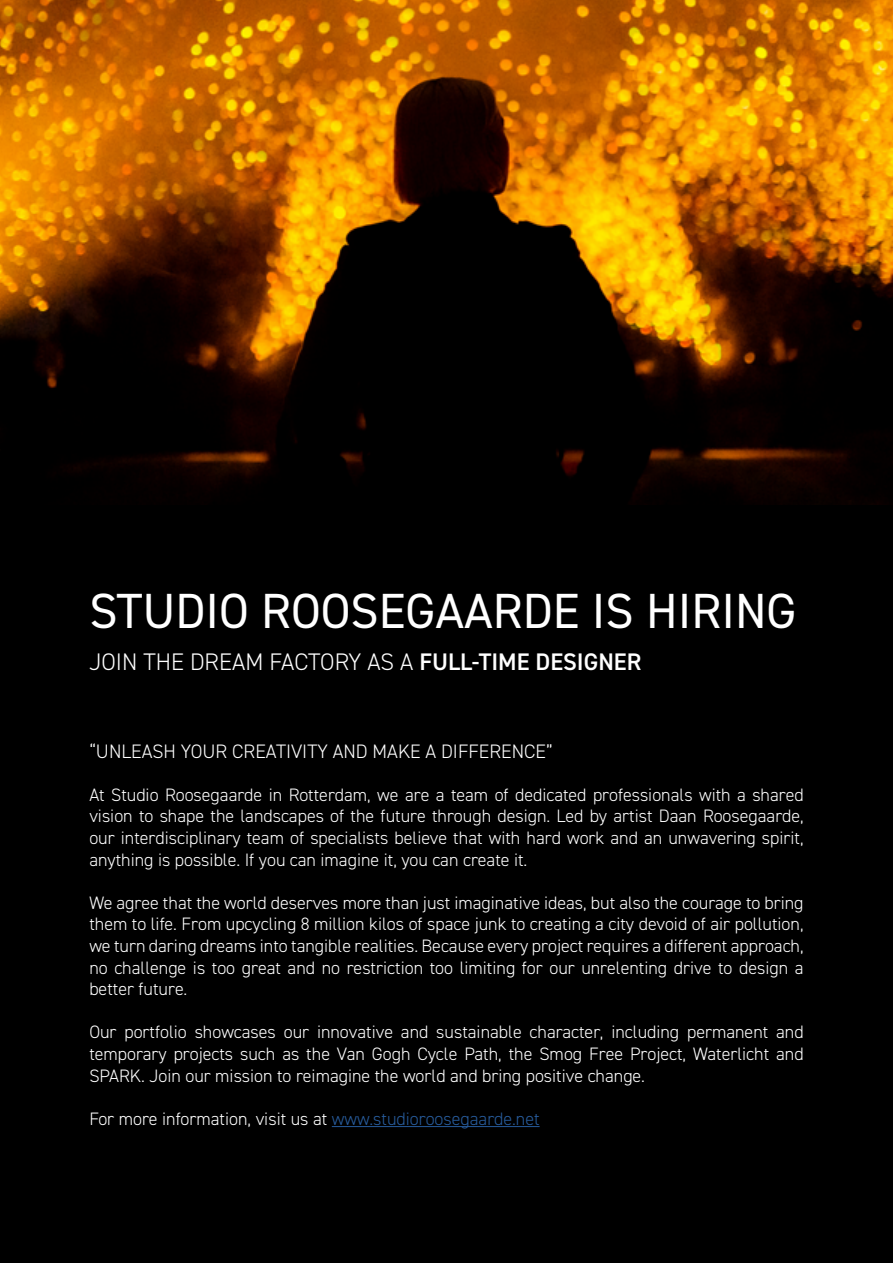
<style>
.page{position:relative;width:893px;height:1263px;background:#fff}
.page>*{position:absolute;margin:0;border:0;box-sizing:border-box;transform-origin:0 0}
.t1{font:49.5px "DIN2014";color:#fff}
.t2{font:300 24px "DIN2014";color:#fff}
.t3{font:300 19.5px "DIN2014";color:#fff}
.t4{font:300 18px/21.6px "DIN2014";color:#fff;text-align:justify}
.s1{font-weight:600}
.s2{color:#275b9b}
</style>
<div class="page">
<div style="left:0;top:504px;width:893px;height:759px;background:#000"></div>
<img style="left:0;top:0;width:893px;height:504px">
<hr style="left:332px;top:1126px;width:208px;height:1px;background:#275b9b">
<h1 class="t1" style="left:89px;top:579px;width:709px">STUDIO ROOSEGAARDE IS HIRING</h1>
<h2 class="t2" style="left:89px;top:647px;width:554px">JOIN THE DREAM FACTORY AS A <span class="s1">FULL-TIME DESIGNER</span></h2>
<p class="t3" style="left:89px;top:739px;width:465px">“UNLEASH YOUR CREATIVITY AND MAKE A DIFFERENCE”</p>
<p class="t4" style="left:89px;top:784px;width:716px">At Studio Roosegaarde in Rotterdam, we are a team of dedicated professionals with a shared vision to shape the landscapes of the future through design. Led by artist Daan Roosegaarde, our interdisciplinary team of specialists believe that with hard work and an unwavering spirit, anything is possible. If you can imagine it, you can create it.</p>
<p class="t4" style="left:89px;top:892px;width:716px">We agree that the world deserves more than just imaginative ideas, but also the courage to bring them to life. From upcycling 8 million kilos of space junk to creating a city devoid of air pollution, we turn daring dreams into tangible realities. Because every project requires a different approach, no challenge is too great and no restriction too limiting for our unrelenting drive to design a better future.</p>
<p class="t4" style="left:89px;top:1021px;width:716px">Our portfolio showcases our innovative and sustainable character, including permanent and temporary projects such as the Van Gogh Cycle Path, the Smog Free Project, Waterlicht and SPARK. Join our mission to reimagine the world and bring positive change.</p>
<p class="t4" style="left:89px;top:1108px;width:452px">For more information, visit us at <span class="s2">www.studioroosegaarde.net</span></p>
</div>
